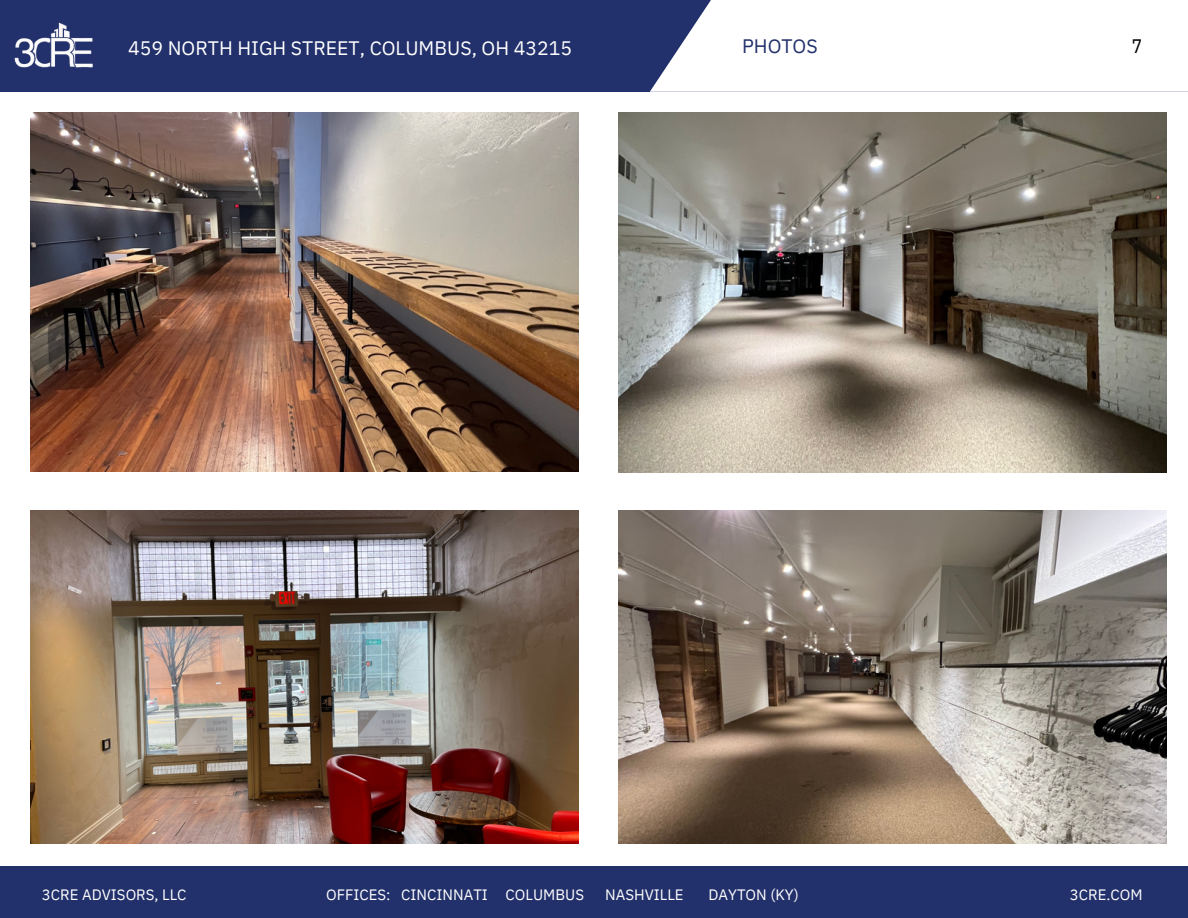
<style>
.page{position:relative;width:1188px;height:918px;background:#fff}
.page>*{position:absolute;margin:0;border:0;box-sizing:border-box;transform-origin:0 0}
.t1{font:19.5px "IBM Plex Sans";color:#fff}
.t2{font:19.5px "IBM Plex Sans";color:#22306b}
.t3{font:19.5px "IBM Plex Sans Cond";color:#000}
.t4{font:15px "IBM Plex Sans";color:#fff}
</style>
<div class="page">
<div style="left:0;top:0;width:1188px;height:92px;background:#22306b"></div>
<div style="left:650px;top:0;width:538px;height:92px;background:#fff"></div>
<img style="left:14px;top:23px;width:79px;height:45px">
<img style="left:31px;top:112px;width:548px;height:359px">
<img style="left:618px;top:112px;width:548px;height:360px">
<img style="left:618px;top:511px;width:548px;height:333px">
<img style="left:31px;top:511px;width:548px;height:333px">
<div style="left:0;top:867px;width:1188px;height:51px;background:#22306b"></div>
<h1 class="t1" style="left:128px;top:35px;width:446px">459 NORTH HIGH STREET, COLUMBUS, OH 43215</h1>
<h1 class="t2" style="left:742px;top:33px;width:77px">PHOTOS</h1>
<p class="t3" style="left:1132px;top:33px;width:12px">7</p>
<p class="t4" style="left:42px;top:885px;width:146px">3CRE ADVISORS, LLC</p>
<p class="t4" style="left:326px;top:885px;width:259px">OFFICES: CINCINNATI COLUMBUS</p>
<p class="t4" style="left:605px;top:885px;width:80px">NASHVILLE</p>
<p class="t4" style="left:709px;top:885px;width:92px">DAYTON (KY)</p>
<p class="t4" style="left:1070px;top:885px;width:74px">3CRE.COM</p>
</div>
